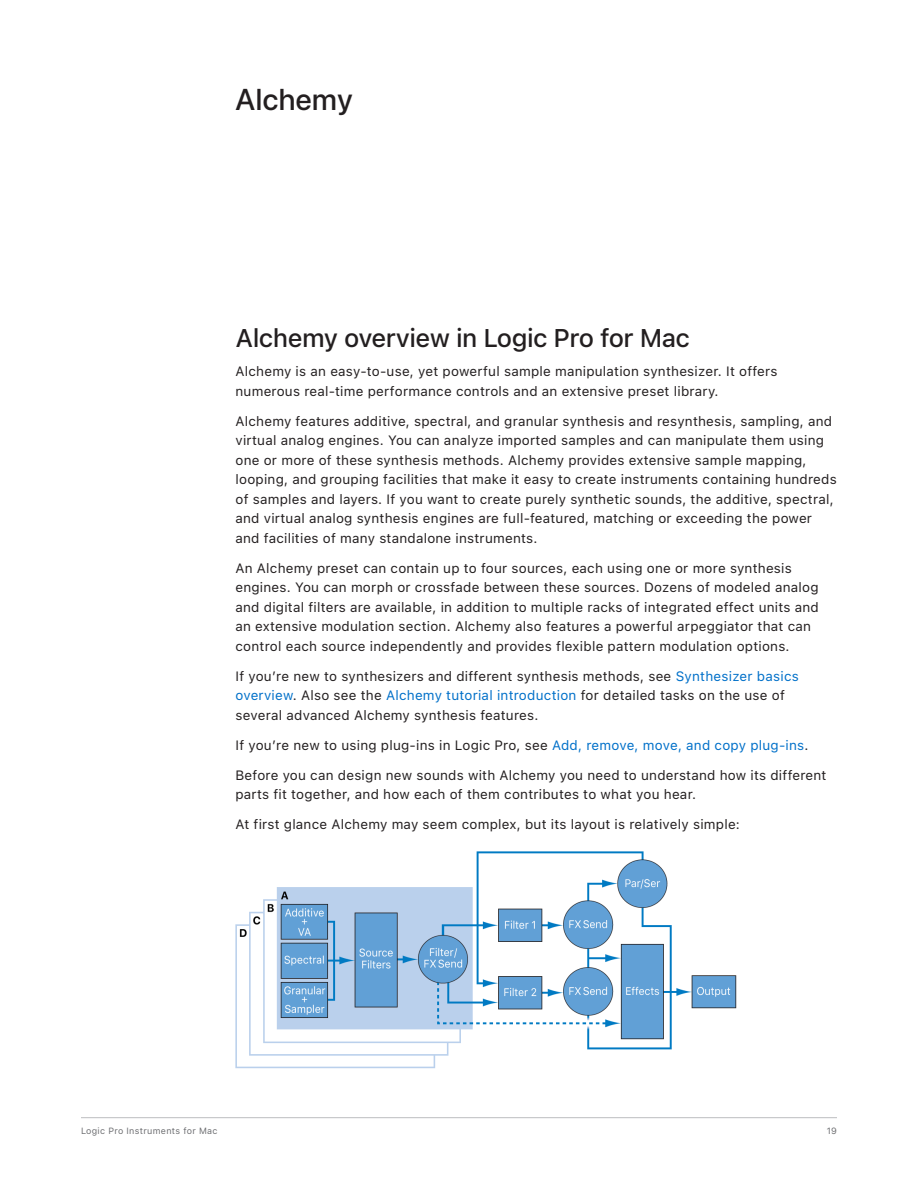
<style>
.page{position:relative;width:918px;height:1188px;background:#fff}
.page>*{position:absolute;margin:0;border:0;box-sizing:border-box;transform-origin:0 0}
.t1{font:500 30px "SF Pro Display";letter-spacing:.015em;color:#231f20}
.t2{font:500 25.5px "SF Pro Text";letter-spacing:-.02em;color:#231f20}
.Body{font:13.5px/19.5px "SF Pro Text";letter-spacing:.015em;color:#231f20}
.t3{font:9px "SF Pro Text";letter-spacing:.035em;color:#6c6d70}
.s1{color:#0070c9}
</style>
<div class="page">
<hr style="left:81px;top:1117px;width:756px;height:1px;background:#bcbdc0">
<img style="left:236px;top:852px;width:500px;height:217px">
<h1 class="t1" style="left:236px;top:82px;width:119px">Alchemy</h1>
<h2 class="t2" style="left:236px;top:323px;width:456px">Alchemy overview in Logic Pro for Mac</h2>
<p class="Body" style="left:236px;top:362px;width:544px">Alchemy is an easy-to-use, yet powerful sample manipulation synthesizer. It offers numerous real-time performance controls and an extensive preset library.</p>
<p class="Body" style="left:236px;top:411px;width:603px">Alchemy features additive, spectral, and granular synthesis and resynthesis, sampling, and virtual analog engines. You can analyze imported samples and can manipulate them using one or more of these synthesis methods. Alchemy provides extensive sample mapping, looping, and grouping facilities that make it easy to create instruments containing hundreds of samples and layers. If you want to create purely synthetic sounds, the additive, spectral, and virtual analog synthesis engines are full-featured, matching or exceeding the power and facilities of many standalone instruments.</p>
<p class="Body" style="left:236px;top:558px;width:585px">An Alchemy preset can contain up to four sources, each using one or more synthesis engines. You can morph or crossfade between these sources. Dozens of modeled analog and digital filters are available, in addition to multiple racks of integrated effect units and an extensive modulation section. Alchemy also features a powerful arpeggiator that can control each source independently and provides flexible pattern modulation options.</p>
<p class="Body" style="left:235px;top:666px;width:565px">If you’re new to synthesizers and different synthesis methods, see <span class="s1">Synthesizer basics overview</span>. Also see the <span class="s1">Alchemy tutorial introduction</span> for detailed tasks on the use of several advanced Alchemy synthesis features.</p>
<p class="Body" style="left:235px;top:735px;width:575px">If you’re new to using plug-ins in Logic Pro, see <span class="s1">Add, remove, move, and copy plug-ins</span>.</p>
<p class="Body" style="left:235px;top:765px;width:593px">Before you can design new sounds with Alchemy you need to understand how its different parts fit together, and how each of them contributes to what you hear.</p>
<p class="Body" style="left:235px;top:815px;width:506px">At first glance Alchemy may seem complex, but its layout is relatively simple:</p>
<p class="t3" style="left:81px;top:1125px;width:138px">Logic Pro Instruments for Mac</p>
<p class="t3" style="left:827px;top:1125px;width:12px">19</p>
</div>
